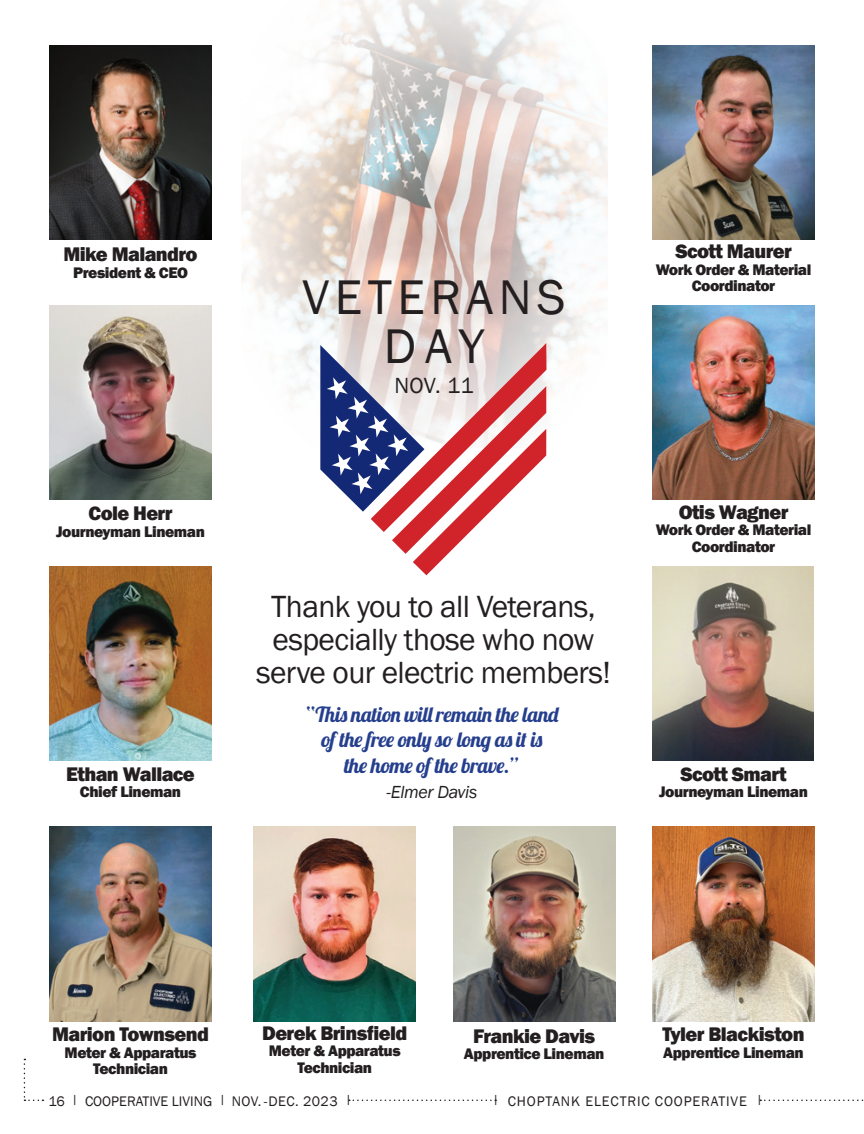
<style>
.page{position:relative;width:864px;height:1134px;background:#fff}
.page>*{position:absolute;margin:0;border:0;box-sizing:border-box;transform-origin:0 0}
.Headline{font:49.95px "Franklin Gothic";letter-spacing:.11em;color:#231f20}
.Headline-2{font:31.5px/33px "Franklin Gothic";letter-spacing:-.02em;color:#231f20;text-align:center}
.Headline-3{font:22.5px "Franklin Gothic";color:#231f20}
.Headline-4{font:21px/25.5px "Lobster 1.4";letter-spacing:-.02em;color:#253f8e;text-align:center}
.Copy{font:800 20.25px "Franklin Gothic";letter-spacing:-.03em;color:#231f20}
.Headline-5{font:italic 18px "Franklin Gothic";letter-spacing:-.02em;color:#231f20}
.Copy-2{font:800 15.75px/16.5px "Franklin Gothic";letter-spacing:-.03em;color:#231f20;text-align:center}
.t1{font:14.25px "Franklin Gothic";color:#231f20}
.t2{font:14.25px "Franklin Gothic";letter-spacing:.06em;color:#231f20}
</style>
<div class="page">
<img style="left:241px;top:0;width:366px;height:399px">
<svg style="left:349px;top:1100px;width:147px;height:1px"></svg>
<svg style="left:24px;top:1059px;width:19px;height:42px"></svg>
<svg style="left:760px;top:1100px;width:104px;height:1px"></svg>
<img style="left:653px;top:306px;width:162px;height:194px">
<img style="left:653px;top:566px;width:161px;height:194px">
<img style="left:653px;top:827px;width:162px;height:194px">
<img style="left:50px;top:45px;width:162px;height:194px">
<img style="left:50px;top:306px;width:162px;height:194px">
<img style="left:50px;top:566px;width:162px;height:194px">
<img style="left:50px;top:827px;width:162px;height:194px">
<svg style="left:320px;top:343px;width:227px;height:232px"></svg>
<img style="left:653px;top:45px;width:162px;height:194px">
<img style="left:254px;top:827px;width:162px;height:194px">
<img style="left:453px;top:827px;width:162px;height:194px">
<p class="Copy" style="left:63px;top:241px;width:136px">Mike Malandro</p>
<p class="Copy-2" style="left:73px;top:264px;width:116px">President &amp; CEO</p>
<p class="Headline" style="left:302px;top:266px;width:265px">VETERANS</p>
<p class="Headline" style="left:384px;top:315px;width:102px">DAY</p>
<p class="Headline-3" style="left:394px;top:372px;width:81px">NOV. 11</p>
<p class="Copy" style="left:675px;top:238px;width:118px">Scott Maurer</p>
<p class="Copy-2" style="left:656px;top:261px;width:157px">Work Order &amp; Material<br>Coordinator</p>
<p class="Copy" style="left:89px;top:500px;width:85px">Cole Herr</p>
<p class="Copy-2" style="left:56px;top:523px;width:150px">Journeyman Lineman</p>
<p class="Copy" style="left:679px;top:499px;width:111px">Otis Wagner</p>
<p class="Copy-2" style="left:656px;top:522px;width:157px">Work Order &amp; Material<br>Coordinator</p>
<p class="Headline-2" style="left:256px;top:591px;width:356px">Thank you to all Veterans, especially those who now serve our electric members!</p>
<p class="Copy" style="left:66px;top:761px;width:130px">Ethan Wallace</p>
<p class="Copy-2" style="left:80px;top:784px;width:103px">Chief Lineman</p>
<p class="Headline-4" style="left:305px;top:701px;width:255px">“This nation will remain the land of the free only so long as it is</p>
<p class="Headline-4" style="left:344px;top:752px;width:177px">the home of the brave.”</p>
<p class="Headline-5" style="left:387px;top:781px;width:92px">-Elmer Davis</p>
<p class="Copy" style="left:681px;top:761px;width:108px">Scott Smart</p>
<p class="Copy-2" style="left:659px;top:784px;width:150px">Journeyman Lineman</p>
<p class="Copy" style="left:52px;top:1021px;width:158px">Marion Townsend</p>
<p class="Copy-2" style="left:65px;top:1044px;width:133px">Meter &amp; Apparatus<br>Technician</p>
<p class="Copy" style="left:262px;top:1020px;width:147px">Derek Brinsfield</p>
<p class="Copy-2" style="left:269px;top:1043px;width:133px">Meter &amp; Apparatus<br>Technician</p>
<p class="Copy" style="left:473px;top:1023px;width:124px">Frankie Davis</p>
<p class="Copy-2" style="left:464px;top:1046px;width:142px">Apprentice Lineman</p>
<p class="Copy" style="left:662px;top:1021px;width:144px">Tyler Blackiston</p>
<p class="Copy-2" style="left:663px;top:1044px;width:142px">Apprentice Lineman</p>
<p class="t1" style="left:49px;top:1092px;width:304px">16 <sup>|</sup> COOPERATIVE LIVING <sup>|</sup> NOV. - DEC. 2023 <sup>|</sup></p>
<p class="t2" style="left:493px;top:1092px;width:271px"><sup>|</sup> CHOPTANK ELECTRIC COOPERATIVE <sup>|</sup></p>
</div>
